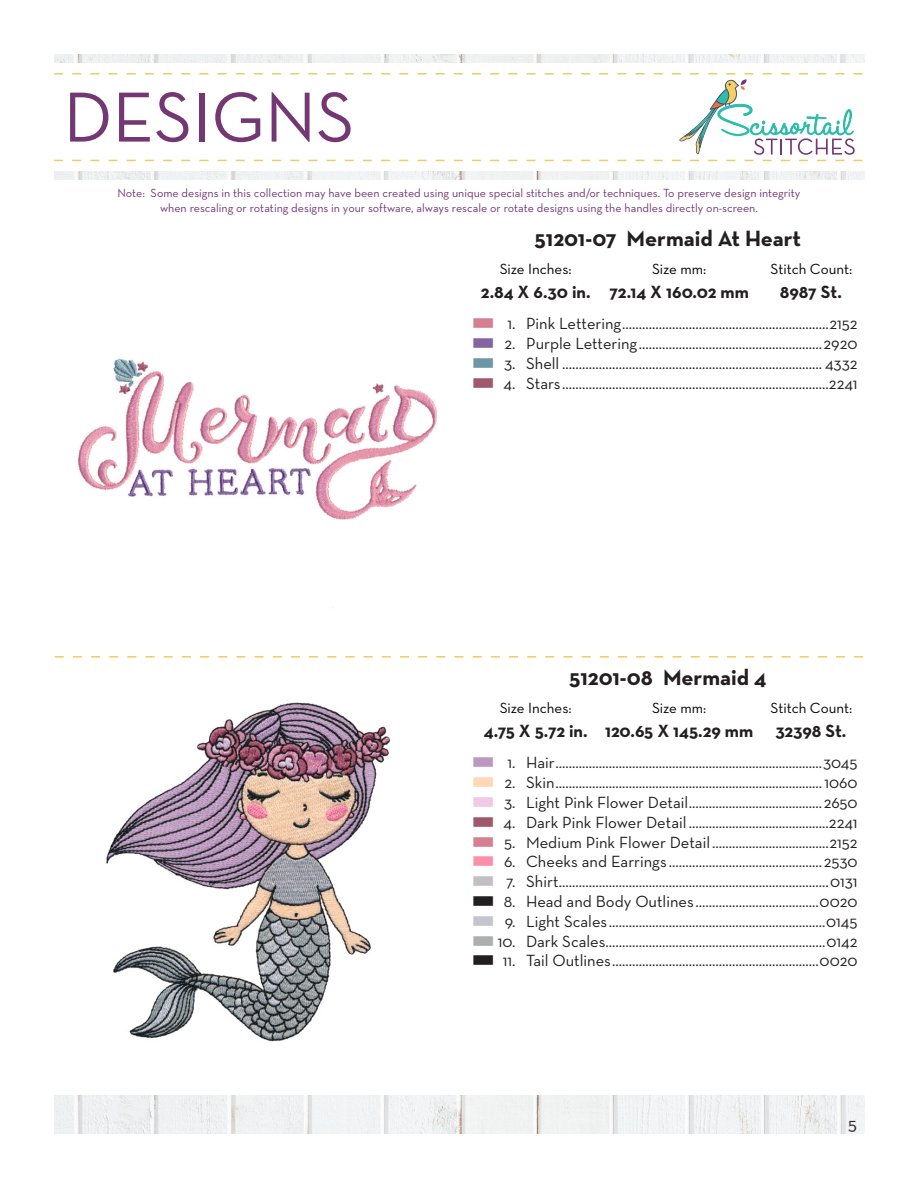
<style>
.page{position:relative;width:918px;height:1188px;background:#fff}
.page>*{position:absolute;margin:0;border:0;box-sizing:border-box;transform-origin:0 0}
.t1{font:72px "Neutra Text";color:#733873}
.t2{font:700 22.5px "Neutra Text";color:#231f20}
.t3{font:700 18px "Neutra Text";letter-spacing:-.005em;color:#231f20}
.t4{font:18px "Neutra Text";color:#231f20}
.t5{font:16.5px "Neutra Text";color:#231f20}
.t6{font:15px "Neutra Text";color:#040503}
.t7{font:12px/14.4px "Neutra Text";color:#733873;text-align:center}
.s1{color:#d57f93}
.s2{color:#8366a0}
.s3{color:#6e96a5}
.s4{color:#a0596a}
.s5{color:#ba98c1}
.s6{color:#fed8b7}
.s7{color:#f0c9e4}
.s8{color:#fc8faa}
.s9{color:#c2bec3}
.s10{color:#c3c4ce}
.s11{color:#acaeaf}
</style>
<div class="page">
<img style="left:54px;top:1096px;width:810px;height:38px">
<img style="left:54px;top:54px;width:810px;height:126px">
<div style="left:29px;top:63px;width:863px;height:108px;background:#fff"></div>
<svg style="left:54px;top:73px;width:809px;height:88px"></svg>
<svg style="left:55px;top:656px;width:808px;height:2px"></svg>
<img style="left:77px;top:358px;width:361px;height:162px">
<img style="left:106px;top:702px;width:284px;height:340px">
<h1 class="t1" style="left:63px;top:73px;width:293px">DESIGNS</h1>
<p class="t7" style="left:117px;top:186px;width:685px">Note: Some designs in this collection may have been created using unique special stitches and/or techniques. To preserve design integrity when rescaling or rotating designs in your software, always rescale or rotate designs using the handles directly on-screen.</p>
<p class="t2" style="left:534px;top:224px;width:268px">51201-07 Mermaid At Heart</p>
<p class="t6" style="left:500px;top:260px;width:73px">Size Inches:</p>
<p class="t6" style="left:652px;top:260px;width:56px">Size mm:</p>
<p class="t6" style="left:770px;top:260px;width:83px">Stitch Count:</p>
<p class="t3" style="left:481px;top:280px;width:111px">2.84 X 6.30 in.</p>
<p class="t3" style="left:610px;top:280px;width:141px">72.14 X 160.02 mm</p>
<p class="t3" style="left:780px;top:280px;width:63px">8987 St.</p>
<p class="t5" style="left:472px;top:314px;width:387px"><span class="s1">■</span> 1. Pink Lettering..............................................................2152</p>
<p class="t5" style="left:472px;top:333px;width:387px"><span class="s2">■</span> 2. Purple Lettering.......................................................2920</p>
<p class="t5" style="left:472px;top:353px;width:387px"><span class="s3">■</span> 3. Shell .............................................................................. 4332</p>
<p class="t5" style="left:472px;top:373px;width:387px"><span class="s4">■</span> 4. Stars................................................................................2241</p>
<p class="t2" style="left:569px;top:663px;width:199px">51201-08 Mermaid 4</p>
<p class="t6" style="left:500px;top:699px;width:73px">Size Inches:</p>
<p class="t6" style="left:652px;top:699px;width:56px">Size mm:</p>
<p class="t6" style="left:770px;top:699px;width:83px">Stitch Count:</p>
<p class="t3" style="left:484px;top:719px;width:105px">4.75 X 5.72 in.</p>
<p class="t3" style="left:605px;top:719px;width:150px">120.65 X 145.29 mm</p>
<p class="t3" style="left:775px;top:719px;width:73px">32398 St.</p>
<p class="t5" style="left:472px;top:753px;width:387px"><span class="s5">■</span> 1. Hair................................................................................3045</p>
<p class="t5" style="left:472px;top:772px;width:387px"><span class="s6">■</span> 2. Skin................................................................................1060</p>
<p class="t5" style="left:472px;top:792px;width:387px"><span class="s7">■</span> 3. Light Pink Flower Detail........................................2650</p>
<p class="t5" style="left:472px;top:812px;width:387px"><span class="s4">■</span> 4. Dark Pink Flower Detail ..........................................2241</p>
<p class="t5" style="left:472px;top:832px;width:387px"><span class="s1">■</span> 5. Medium Pink Flower Detail ...................................2152</p>
<p class="t5" style="left:472px;top:852px;width:387px"><span class="s8">■</span> 6. Cheeks and Earrings ..............................................2530</p>
<p class="t5" style="left:472px;top:871px;width:387px"><span class="s9">■</span> 7. Shirt.................................................................................0131</p>
<p class="t5" style="left:472px;top:891px;width:387px">■ 8. Head and Body Outlines.....................................0020</p>
<p class="t5" style="left:472px;top:911px;width:387px"><span class="s10">■</span> 9. Light Scales.................................................................0145</p>
<p class="t5" style="left:472px;top:931px;width:387px"><span class="s11">■</span> 10. Dark Scales..................................................................0142</p>
<p class="t5" style="left:472px;top:951px;width:387px">■ 11. Tail Outlines..............................................................0020</p>
<p class="t4" style="left:848px;top:1113px;width:10px">5</p>
</div>
